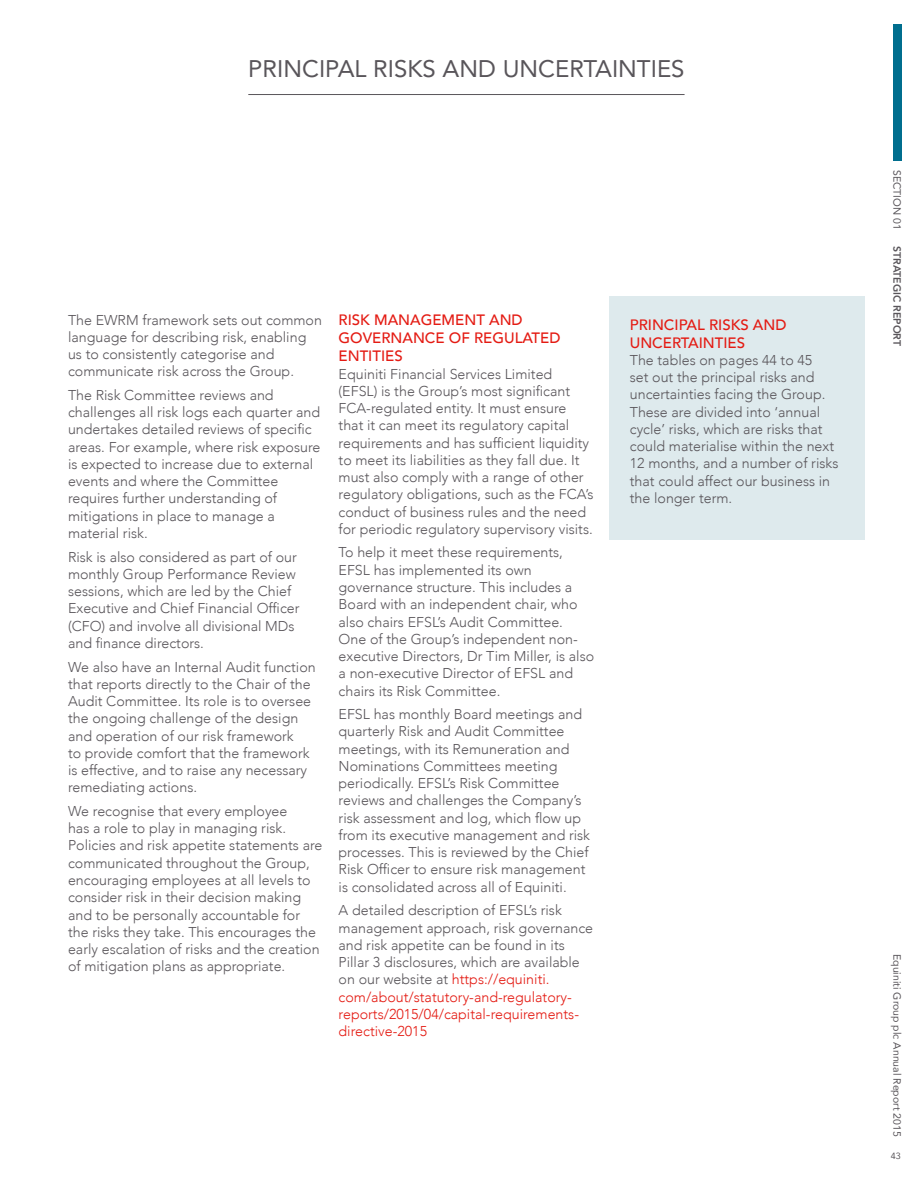
<style>
.page{position:relative;width:918px;height:1188px;background:#fff}
.page>*{position:absolute;margin:0;border:0;box-sizing:border-box;transform-origin:0 0}
.t1{font:24px "Avenir";color:#59555a}
.t2{font:500 15px/18px "Avenir";color:#e41b13}
.t3{font:300 14.25px/17.2px "Avenir";color:#59555a}
.t4{font:10.5px "Avenir";color:#59555a}
.t5{font:800 10.5px "Avenir";color:#59555a}
.t6{font:9px "Avenir";color:#59555a}
.s1{color:#e41b13}
</style>
<div class="page">
<div style="left:893px;top:24px;width:8px;height:137px;background:#006e8e"></div>
<div style="left:609px;top:296px;width:256px;height:244px;background:#deeaed"></div>
<hr style="left:248px;top:94px;width:437px;height:1px;background:#59555a">
<h1 class="t1" style="left:248px;top:50px;width:438px">PRINCIPAL RISKS AND UNCERTAINTIES</h1>
<p class="t3" style="left:68px;top:311px;width:256px">The EWRM framework sets out common language for describing risk, enabling us to consistently categorise and communicate risk across the Group.</p>
<p class="t3" style="left:68px;top:386px;width:254px">The Risk Committee reviews and challenges all risk logs each quarter and undertakes detailed reviews of specific areas. For example, where risk exposure is expected to increase due to external events and where the Committee requires further understanding of mitigations in place to manage a material risk.</p>
<p class="t3" style="left:68px;top:548px;width:233px">Risk is also considered as part of our monthly Group Performance Review sessions, which are led by the Chief Executive and Chief Financial Officer (CFO) and involve all divisional MDs and finance directors.</p>
<p class="t3" style="left:68px;top:658px;width:249px">We also have an Internal Audit function that reports directly to the Chair of the Audit Committee. Its role is to oversee the ongoing challenge of the design and operation of our risk framework<br>to provide comfort that the framework is effective, and to raise any necessary remediating actions.</p>
<p class="t3" style="left:68px;top:802px;width:256px">We recognise that every employee<br>has a role to play in managing risk.<br>Policies and risk appetite statements are communicated throughout the Group, encouraging employees at all levels to consider risk in their decision making and to be personally accountable for the risks they take. This encourages the early escalation of risks and the creation of mitigation plans as appropriate.</p>
<p class="t2" style="left:339px;top:310px;width:223px">RISK MANAGEMENT AND<br>GOVERNANCE OF REGULATED<br>ENTITIES</p>
<p class="t3" style="left:339px;top:365px;width:256px">Equiniti Financial Services Limited (EFSL) is the Group’s most significant FCA-regulated entity. It must ensure that it can meet its regulatory capital requirements and has sufficient liquidity to meet its liabilities as they fall due. It must also comply with a range of other regulatory obligations, such as the FCA’s conduct of business rules and the need for periodic regulatory supervisory visits.</p>
<p class="t3" style="left:339px;top:544px;width:257px">To help it meet these requirements, EFSL has implemented its own governance structure. This includes a Board with an independent chair, who also chairs EFSL’s Audit Committee.<br>One of the Group’s independent non&shy;executive Directors, Dr Tim Miller, is also a non-executive Director of EFSL and chairs its Risk Committee.</p>
<p class="t3" style="left:339px;top:706px;width:253px">EFSL has monthly Board meetings and quarterly Risk and Audit Committee meetings, with its Remuneration and Nominations Committees meeting periodically. EFSL’s Risk Committee reviews and challenges the Company’s risk assessment and log, which flow up from its executive management and risk processes. This is reviewed by the Chief Risk Officer to ensure risk management is consolidated across all of Equiniti.</p>
<p class="t3" style="left:339px;top:902px;width:256px">A detailed description of EFSL’s risk management approach, risk governance and risk appetite can be found in its Pillar 3 disclosures, which are available on our website at <span class="s1">https://equiniti. com/about/statutory-and-regulatory&shy;reports/2015/04/capital-requirements&shy;directive-2015</span></p>
<p class="t2" style="left:630px;top:315px;width:158px">PRINCIPAL RISKS AND<br>UNCERTAINTIES</p>
<p class="t3" style="left:630px;top:351px;width:210px">The tables on pages 44 to 45<br>set out the principal risks and uncertainties facing the Group.<br>These are divided into ‘annual cycle’ risks, which are risks that could materialise within the next<br>12 months, and a number of risks that could affect our business in the longer term.</p>
<p class="t4" style="left:905px;top:170px;width:61px;rotate:90deg">SECTION 01</p>
<p class="t5" style="left:905px;top:246px;width:101px;rotate:90deg">STRATEGIC REPORT</p>
<p class="t4" style="left:905px;top:954px;width:184px;rotate:90deg">Equiniti Group plc Annual Report 2015</p>
<p class="t6" style="left:891px;top:1149px;width:12px">43</p>
</div>
